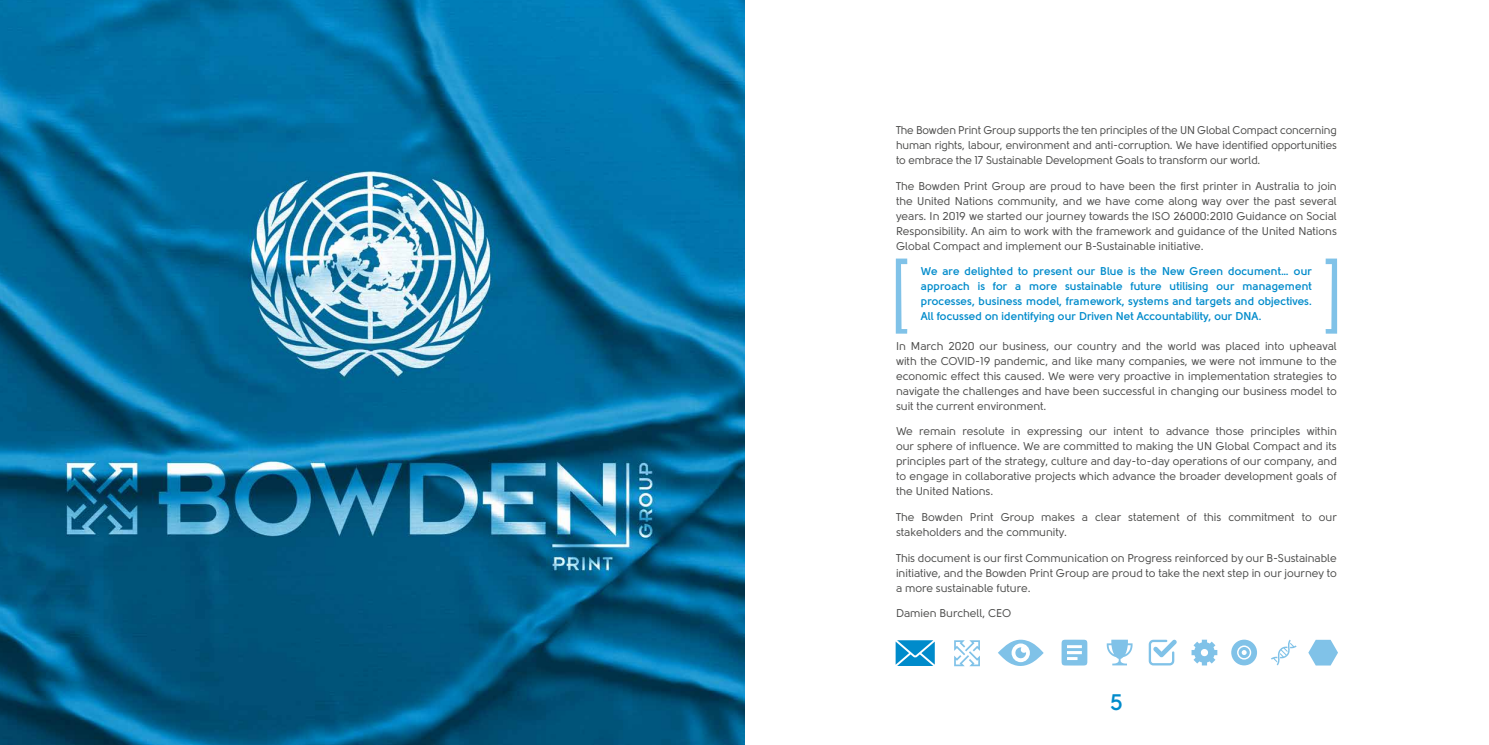
<style>
.page{position:relative;width:1489px;height:745px;background:#fff}
.page>*{position:absolute;margin:0;border:0;box-sizing:border-box;transform-origin:0 0}
.t1{font:700 22.5px "Solomon";color:#008bcb}
.t2{font:11.25px/15px "Solomon";color:#4a4a49;text-align:justify}
.t3{font:700 11.25px/15px "Solomon";color:#008bcb;text-align:justify}
</style>
<div class="page">
<img style="left:0;top:0;width:744px;height:744px">
<svg style="left:1231px;top:639px;width:25px;height:26px"></svg>
<svg style="left:998px;top:639px;width:45px;height:27px"></svg>
<svg style="left:1191px;top:639px;width:26px;height:26px"></svg>
<svg style="left:1106px;top:639px;width:26px;height:26px"></svg>
<svg style="left:1061px;top:639px;width:26px;height:26px"></svg>
<svg style="left:1148px;top:639px;width:28px;height:26px"></svg>
<svg style="left:1271px;top:639px;width:25px;height:26px"></svg>
<svg style="left:954px;top:640px;width:25px;height:25px"></svg>
<svg style="left:895px;top:640px;width:39px;height:25px"></svg>
<svg style="left:1308px;top:639px;width:29px;height:26px"></svg>
<svg style="left:895px;top:258px;width:12px;height:75px"></svg>
<svg style="left:1325px;top:258px;width:11px;height:75px"></svg>
<p class="t2" style="left:896px;top:123px;width:442px">The Bowden Print Group supports the ten principles of the UN Global Compact concerning human rights, labour, environment and anti-corruption. We have identified opportunities to embrace the 17 Sustainable Development Goals to transform our world.</p>
<p class="t2" style="left:896px;top:178px;width:442px">The Bowden Print Group are proud to have been the first printer in Australia to join the United Nations community, and we have come along way over the past several years. In 2019 we started our journey towards the ISO 26000:2010 Guidance on Social Responsibility. An aim to work with the framework and guidance of the United Nations Global Compact and implement our B-Sustainable initiative.</p>
<p class="t3" style="left:920px;top:264px;width:392px">We are delighted to present our Blue is the New Green document… our approach is for a more sustainable future utilising our management processes, business model, framework, systems and targets and objectives.<br>All focussed on identifying our Driven Net Accountability, our DNA.</p>
<p class="t2" style="left:896px;top:338px;width:442px">In March 2020 our business, our country and the world was placed into upheaval with the COVID-19 pandemic, and like many companies, we were not immune to the economic effect this caused. We were very proactive in implementation strategies to navigate the challenges and have been successful in changing our business model to suit the current environment.</p>
<p class="t2" style="left:896px;top:424px;width:442px">We remain resolute in expressing our intent to advance those principles within our sphere of influence. We are committed to making the UN Global Compact and its principles part of the strategy, culture and day-to-day operations of our company, and to engage in collaborative projects which advance the broader development goals of the United Nations.</p>
<p class="t2" style="left:896px;top:509px;width:442px">The Bowden Print Group makes a clear statement of this commitment to our stakeholders and the community.</p>
<p class="t2" style="left:896px;top:550px;width:442px">This document is our first Communication on Progress reinforced by our B-Sustainable initiative, and the Bowden Print Group are proud to take the next step in our journey to a more sustainable future.</p>
<p class="t2" style="left:896px;top:605px;width:117px">Damien Burchell, CEO</p>
<h1 class="t1" style="left:1110px;top:688px;width:14px">5</h1>
</div>
